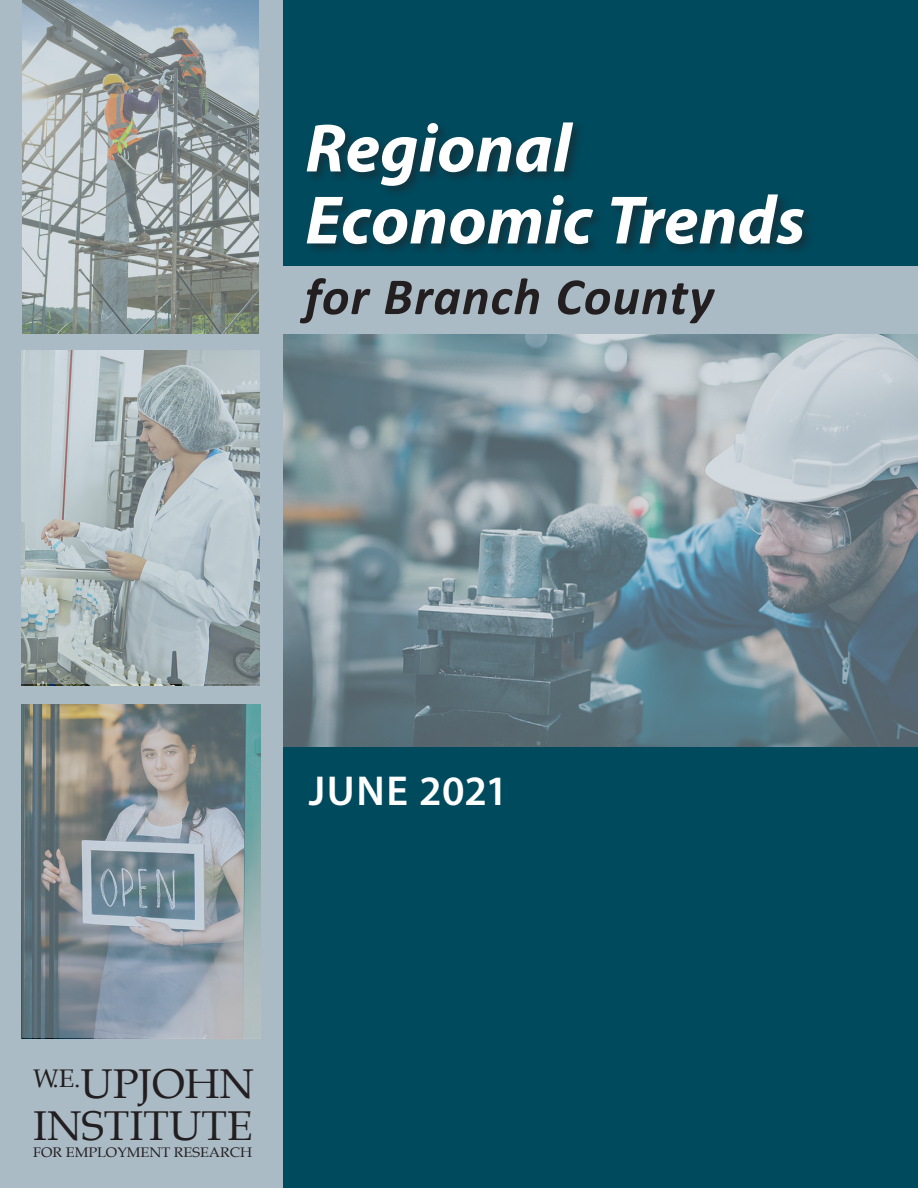
<style>
.page{position:relative;width:918px;height:1188px;background:#004a5e}
.page>*{position:absolute;margin:0;border:0;box-sizing:border-box;transform-origin:0 0}
.t1{font:italic 700 69px "Myriad Pro";color:#fff}
.t2{font:italic 700 52.5px "Calibri";letter-spacing:.02em;color:#231f20}
.t3{font:600 42px "Myriad Pro";letter-spacing:.025em;color:#fff}
.t4{font:41.7px/41.7px "Book Antiqua";color:#231f20}
.t5{font:13.95px "Book Antiqua";color:#231f20;scale:1.04 1}
</style>
<div class="page">
<div style="left:158px;top:266px;width:760px;height:69px;background:#abbbc6"></div>
<div style="left:304px;top:120px;width:511px;height:136px;background:#231f20;opacity:.5"></div>
<div style="left:0;top:0;width:283px;height:1188px;background:#abbbc6"></div>
<svg style="left:284px;top:334px;width:634px;height:412px;background:#7e929b"></svg>
<svg style="left:23px;top:0;width:236px;height:334px;background:#9da6a8"></svg>
<svg style="left:21px;top:350px;width:239px;height:334px"></svg>
<svg style="left:22px;top:705px;width:239px;height:333px;background:#879398"></svg>
<p class="t1" style="left:305px;top:103px;width:267px">Regional</p>
<p class="t1" style="left:305px;top:175px;width:501px">Economic Trends</p>
<p class="t2" style="left:305px;top:260px;width:411px">for Branch County</p>
<p class="t3" style="left:309px;top:764px;width:201px">JUNE 2021</p>
<p class="t4" style="left:33px;top:1062px;width:223px"><sup>W.E.</sup>UPJOHN<br>INSTITUTE</p>
<p class="t5" style="left:33px;top:1142px;width:212px">FOR EMPLOYMENT RESEARCH</p>
</div>
